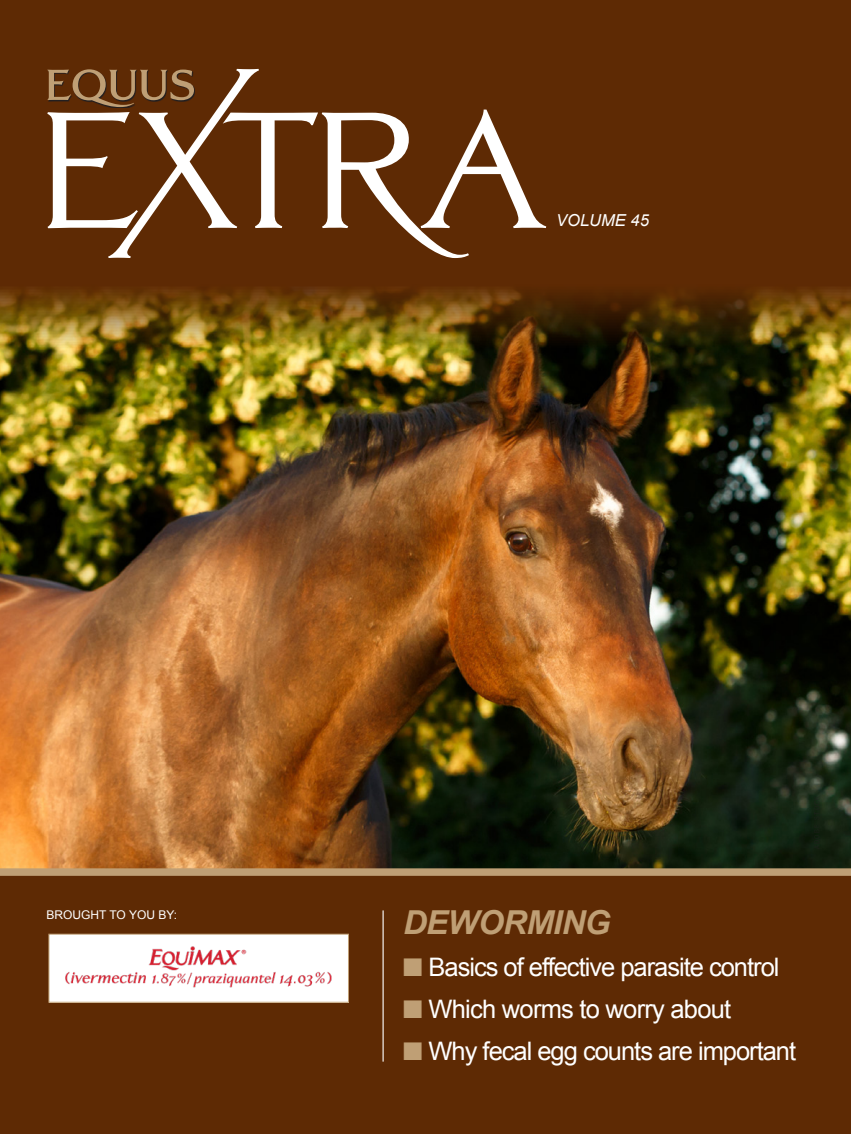
<style>
.page{position:relative;width:851px;height:1134px;background:#fff}
.page>*{position:absolute;margin:0;border:0;box-sizing:border-box;transform-origin:0 0}
.t1{font:italic 700 33px "Arial";letter-spacing:-.02em;color:#bf9f75}
.t2{font:25.5px "Arial";letter-spacing:-.04em;color:#fff}
.t3{font:italic 16.5px "Arial";color:#fff}
.t4{font:12px "Arial";color:#fff}
.s1{color:#bf9f75}
</style>
<div class="page">
<img style="left:0;top:363px;width:850px;height:505px">
<svg style="left:0;top:0;width:850px;height:363px;background:#613407"></svg>
<div style="left:0;top:868px;width:850px;height:266px;background:#5e2a04"></div>
<svg style="left:47px;top:69px;width:499px;height:189px"></svg>
<hr style="left:382px;top:910px;width:1px;height:152px;background:#fff">
<img style="left:50px;top:936px;width:297px;height:65px">
<div style="left:48px;top:934px;width:301px;height:69px;border:1px solid #bf9f75"></div>
<p class="t3" style="left:556px;top:209px;width:94px">VOLUME 45</p>
<p class="t4" style="left:47px;top:907px;width:132px">BROUGHT TO YOU BY:</p>
<p class="t1" style="left:403px;top:901px;width:209px">DEWORMING</p>
<p class="t2" style="left:403px;top:951px;width:378px"><span class="s1">■</span> Basics of effective parasite control</p>
<p class="t2" style="left:403px;top:993px;width:330px"><span class="s1">■</span> Which worms to worry about</p>
<p class="t2" style="left:403px;top:1035px;width:394px"><span class="s1">■</span> Why fecal egg counts are important</p>
</div>
